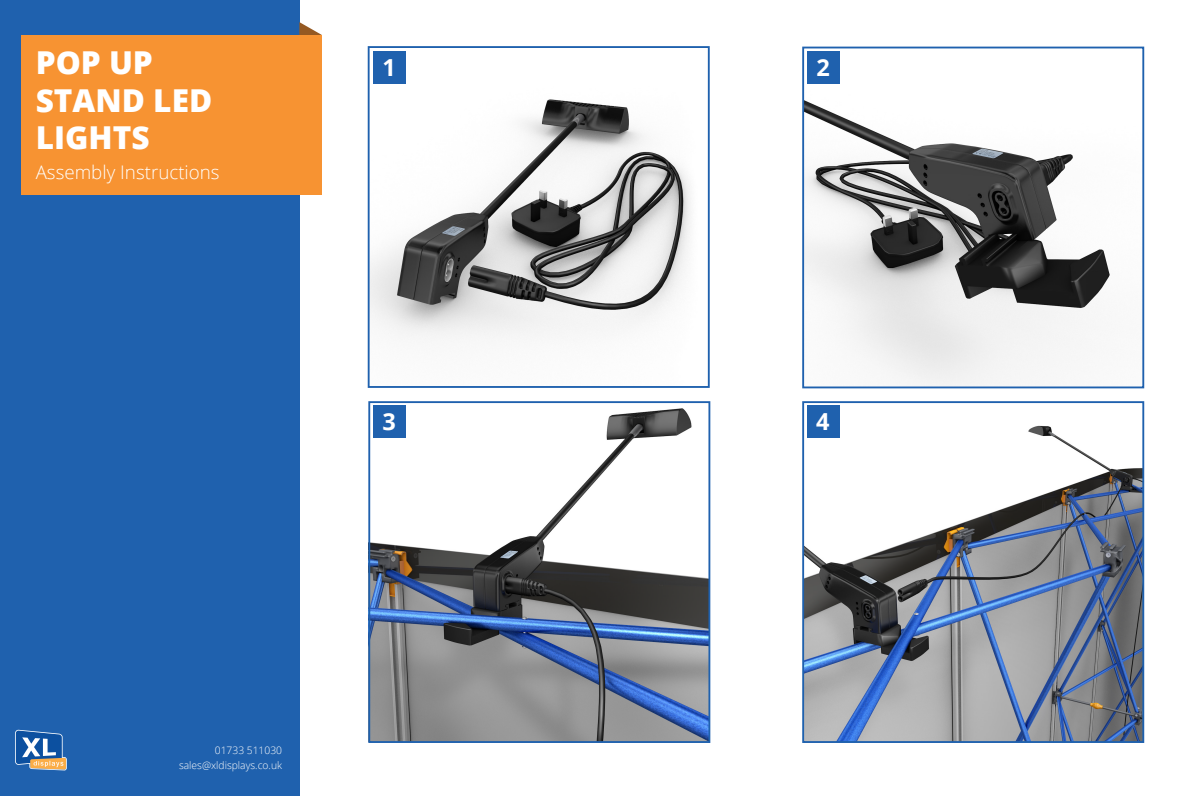
<style>
.page{position:relative;width:1203px;height:796px;background:#fff}
.page>*{position:absolute;margin:0;border:0;box-sizing:border-box;transform-origin:0 0}
.t1{font:800 31.62px/37.9px "Open Sans";color:#fff}
.t2{font:700 23.5px "Open Sans";color:#fff}
.t3{font:300 18.75px "Open Sans";color:#fff}
.t4{font:300 10.25px/14.5px "Open Sans";color:#fff;text-align:right}
</style>
<div class="page">
<img style="left:805px;top:405px;width:335px;height:335px">
<img style="left:371px;top:405px;width:336px;height:335px">
<img style="left:805px;top:51px;width:305px;height:334px">
<img style="left:370px;top:83px;width:321px;height:256px">
<div style="left:802px;top:47px;width:341px;height:341px;border:2px solid #1f61ae"></div>
<div style="left:367px;top:46px;width:342px;height:342px;border:2px solid #1f61ae"></div>
<div style="left:0;top:0;width:299px;height:796px;background:#1f61ae"></div>
<svg style="left:299px;top:22px;width:22px;height:13px"></svg>
<div style="left:21px;top:35px;width:300px;height:159px;background:#f79332"></div>
<svg style="left:15px;top:730px;width:52px;height:40px;background:#6987a9"></svg>
<div style="left:373px;top:51px;width:33px;height:32px;background:#1f61ae"></div>
<div style="left:807px;top:51px;width:32px;height:32px;background:#1f61ae"></div>
<div style="left:373px;top:406px;width:33px;height:32px;background:#1f61ae"></div>
<div style="left:807px;top:406px;width:32px;height:32px;background:#1f61ae"></div>
<div style="left:368px;top:401px;width:342px;height:342px;border:2px solid #1f61ae"></div>
<div style="left:802px;top:401px;width:341px;height:342px;border:2px solid #1f61ae"></div>
<h1 class="t1" style="left:36px;top:42px;width:178px">POP UP<br>STAND LED<br>LIGHTS</h1>
<h3 class="t3" style="left:36px;top:159px;width:185px">Assembly Instructions</h3>
<h2 class="t2" style="left:382px;top:50px;width:15px">1</h2>
<h2 class="t2" style="left:816px;top:50px;width:15px">2</h2>
<h2 class="t2" style="left:382px;top:405px;width:15px">3</h2>
<h2 class="t2" style="left:816px;top:405px;width:15px">4</h2>
<p class="t4" style="left:179px;top:743px;width:105px">01733 511030 sales@xldisplays.co.uk</p>
</div>
